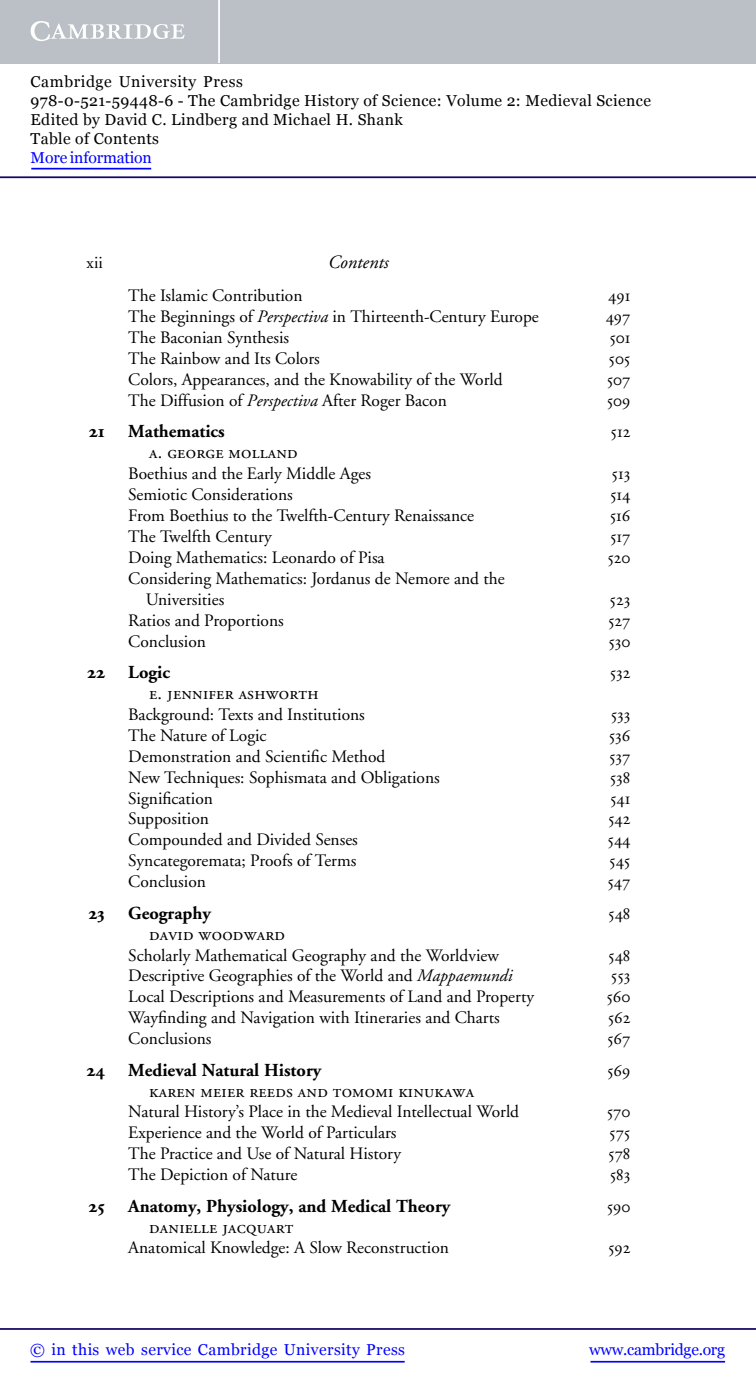
<style>
.page{position:relative;width:756px;height:1388px;background:#fff}
.page>*{position:absolute;margin:0;border:0;box-sizing:border-box;transform-origin:0 0}
.t1{font:18.72px "Adobe Garamond Italic Os F";color:#000}
.t2{font:18.38px "Adobe Garamond Regular SC";letter-spacing:.01em;color:#000}
.t3{font:18.38px "Adobe Garamond Bold Os F";color:#000}
.t4{font:17.5px/21px "Adobe Garamond";color:#000}
.t5{font:17.5px "Adobe Garamond Exp";color:#000}
.t6{font:16.97px "Adobe Garamond";color:#000}
.t7{font:15.75px/18.9px "Georgia";letter-spacing:.025em;color:#000}
.t8{font:15.75px "Georgia";letter-spacing:.025em;color:#00f}
.t9{font:15.75px "Georgia";letter-spacing:-.015em;color:#00f}
.t10{font:15.75px "Georgia";letter-spacing:-.01em;color:#00f}
.s1{font-family:"Adobe Garamond Italic Os F"}
</style>
<div class="page">
<hr style="left:591px;top:1361px;width:134px;height:1px;background:#00f">
<hr style="left:0;top:1328px;width:756px;height:2px;background:#150666">
<hr style="left:31px;top:1361px;width:374px;height:1px;background:#00f">
<div style="left:0;top:0;width:756px;height:63px;background:#bac0c6"></div>
<svg style="left:31px;top:21px;width:154px;height:20px"></svg>
<hr style="left:218px;top:0;width:2px;height:63px;background:#fff">
<hr style="left:0;top:176px;width:756px;height:2px;background:#150666">
<hr style="left:31px;top:168px;width:120px;height:1px;background:#00f">
<p class="t7" style="left:31px;top:72px;width:622px">Cambridge University Press<br>978-0-521-59448-6 - The Cambridge History of Science: Volume 2: Medieval Science Edited by David C. Lindberg and Michael H. Shank<br>Table of Contents</p>
<p class="t10" style="left:31px;top:148px;width:123px">More information</p>
<p class="t6" style="left:86px;top:256px;width:18px">xii</p>
<p class="t1" style="left:328px;top:255px;width:62px">Contents</p>
<p class="t4" style="left:128px;top:287px;width:176px">The Islamic Contribution</p>
<p class="t5" style="left:608px;top:289px;width:24px">491</p>
<p class="t4" style="left:128px;top:308px;width:412px">The Beginnings of <span class="s1">Perspectiva</span> in Thirteenth-Century Europe</p>
<p class="t5" style="left:606px;top:310px;width:26px">497</p>
<p class="t4" style="left:128px;top:329px;width:162px">The Baconian Synthesis</p>
<p class="t5" style="left:609px;top:331px;width:23px">501</p>
<p class="t4" style="left:128px;top:350px;width:193px">The Rainbow and Its Colors</p>
<p class="t5" style="left:609px;top:352px;width:23px">505</p>
<p class="t4" style="left:128px;top:371px;width:376px">Colors, Appearances, and the Knowability of the World</p>
<p class="t5" style="left:607px;top:372px;width:25px">507</p>
<p class="t4" style="left:128px;top:391px;width:320px">The Diffusion of <span class="s1">Perspectiva</span> After Roger Bacon</p>
<p class="t5" style="left:607px;top:393px;width:25px">509</p>
<p class="t3" style="left:89px;top:424px;width:17px">21</p>
<p class="t3" style="left:128px;top:424px;width:98px">Mathematics</p>
<p class="t5" style="left:611px;top:425px;width:21px">512</p>
<p class="t2" style="left:149px;top:445px;width:150px">a. george molland</p>
<p class="t4" style="left:128px;top:465px;width:244px">Boethius and the Early Middle Ages</p>
<p class="t5" style="left:612px;top:467px;width:20px">513</p>
<p class="t4" style="left:128px;top:486px;width:166px">Semiotic Considerations</p>
<p class="t5" style="left:610px;top:488px;width:22px">514</p>
<p class="t4" style="left:128px;top:507px;width:347px">From Boethius to the Twelfth-Century Renaissance</p>
<p class="t5" style="left:610px;top:508px;width:22px">516</p>
<p class="t4" style="left:128px;top:527px;width:145px">The Twelfth Century</p>
<p class="t5" style="left:610px;top:529px;width:22px">517</p>
<p class="t4" style="left:128px;top:548px;width:258px">Doing Mathematics: Leonardo of Pisa</p>
<p class="t5" style="left:607px;top:550px;width:25px">520</p>
<p class="t4" style="left:146px;top:569px;width:361px;text-indent:-17px">Considering Mathematics: Jordanus de Nemore and the<br>Universities</p>
<p class="t5" style="left:610px;top:592px;width:22px">523</p>
<p class="t4" style="left:128px;top:611px;width:157px">Ratios and Proportions</p>
<p class="t5" style="left:608px;top:613px;width:24px">527</p>
<p class="t4" style="left:128px;top:632px;width:79px">Conclusion</p>
<p class="t5" style="left:608px;top:634px;width:23px">530</p>
<p class="t3" style="left:87px;top:665px;width:19px">22</p>
<p class="t3" style="left:128px;top:665px;width:43px">Logic</p>
<p class="t5" style="left:610px;top:665px;width:22px">532</p>
<p class="t2" style="left:149px;top:686px;width:171px">e. jennifer ashworth</p>
<p class="t4" style="left:128px;top:705px;width:238px">Background: Texts and Institutions</p>
<p class="t5" style="left:611px;top:707px;width:21px">533</p>
<p class="t4" style="left:128px;top:726px;width:140px">The Nature of Logic</p>
<p class="t5" style="left:609px;top:728px;width:23px">536</p>
<p class="t4" style="left:128px;top:747px;width:259px">Demonstration and Scientific Method</p>
<p class="t5" style="left:609px;top:749px;width:23px">537</p>
<p class="t4" style="left:128px;top:768px;width:313px">New Techniques: Sophismata and Obligations</p>
<p class="t5" style="left:610px;top:770px;width:22px">538</p>
<p class="t4" style="left:128px;top:789px;width:86px">Signification</p>
<p class="t5" style="left:610px;top:791px;width:22px">541</p>
<p class="t4" style="left:128px;top:810px;width:82px">Supposition</p>
<p class="t5" style="left:608px;top:812px;width:24px">542</p>
<p class="t4" style="left:128px;top:831px;width:231px">Compounded and Divided Senses</p>
<p class="t5" style="left:608px;top:833px;width:24px">544</p>
<p class="t4" style="left:128px;top:852px;width:230px">Syncategoremata; Proofs of Terms</p>
<p class="t5" style="left:609px;top:854px;width:23px">545</p>
<p class="t4" style="left:128px;top:873px;width:79px">Conclusion</p>
<p class="t5" style="left:608px;top:875px;width:24px">547</p>
<p class="t3" style="left:88px;top:905px;width:18px">23</p>
<p class="t3" style="left:128px;top:905px;width:84px">Geography</p>
<p class="t5" style="left:608px;top:906px;width:24px">548</p>
<p class="t2" style="left:149px;top:926px;width:137px">david woodward</p>
<p class="t4" style="left:128px;top:946px;width:372px">Scholarly Mathematical Geography and the Worldview</p>
<p class="t5" style="left:608px;top:948px;width:24px">548</p>
<p class="t4" style="left:128px;top:967px;width:386px">Descriptive Geographies of the World and <span class="s1">Mappaemundi</span></p>
<p class="t5" style="left:611px;top:969px;width:21px">553</p>
<p class="t4" style="left:128px;top:988px;width:407px">Local Descriptions and Measurements of Land and Property</p>
<p class="t5" style="left:607px;top:990px;width:25px">560</p>
<p class="t4" style="left:128px;top:1009px;width:373px">Wayfinding and Navigation with Itineraries and Charts</p>
<p class="t5" style="left:608px;top:1011px;width:24px">562</p>
<p class="t4" style="left:128px;top:1030px;width:85px">Conclusions</p>
<p class="t5" style="left:607px;top:1032px;width:25px">567</p>
<p class="t3" style="left:86px;top:1062px;width:20px">24</p>
<p class="t3" style="left:128px;top:1062px;width:195px">Medieval Natural History</p>
<p class="t5" style="left:607px;top:1063px;width:25px">569</p>
<p class="t2" style="left:149px;top:1083px;width:326px">karen meier reeds and tomomi kinukawa</p>
<p class="t4" style="left:128px;top:1103px;width:392px">Natural History’s Place in the Medieval Intellectual World</p>
<p class="t5" style="left:607px;top:1105px;width:25px">570</p>
<p class="t4" style="left:128px;top:1124px;width:270px">Experience and the World of Particulars</p>
<p class="t5" style="left:609px;top:1126px;width:23px">575</p>
<p class="t4" style="left:128px;top:1145px;width:274px">The Practice and Use of Natural History</p>
<p class="t5" style="left:608px;top:1147px;width:24px">578</p>
<p class="t4" style="left:128px;top:1166px;width:171px">The Depiction of Nature</p>
<p class="t5" style="left:610px;top:1168px;width:22px">583</p>
<p class="t3" style="left:89px;top:1198px;width:18px">25</p>
<p class="t3" style="left:128px;top:1198px;width:324px">Anatomy, Physiology, and Medical Theory</p>
<p class="t5" style="left:607px;top:1199px;width:25px">590</p>
<p class="t2" style="left:149px;top:1219px;width:146px">danielle jacquart</p>
<p class="t4" style="left:128px;top:1239px;width:322px">Anatomical Knowledge: A Slow Reconstruction</p>
<p class="t5" style="left:608px;top:1241px;width:24px">592</p>
<p class="t8" style="left:30px;top:1340px;width:376px">© in this web service Cambridge University Press</p>
<p class="t9" style="left:589px;top:1340px;width:137px">www.cambridge.org</p>
</div>
